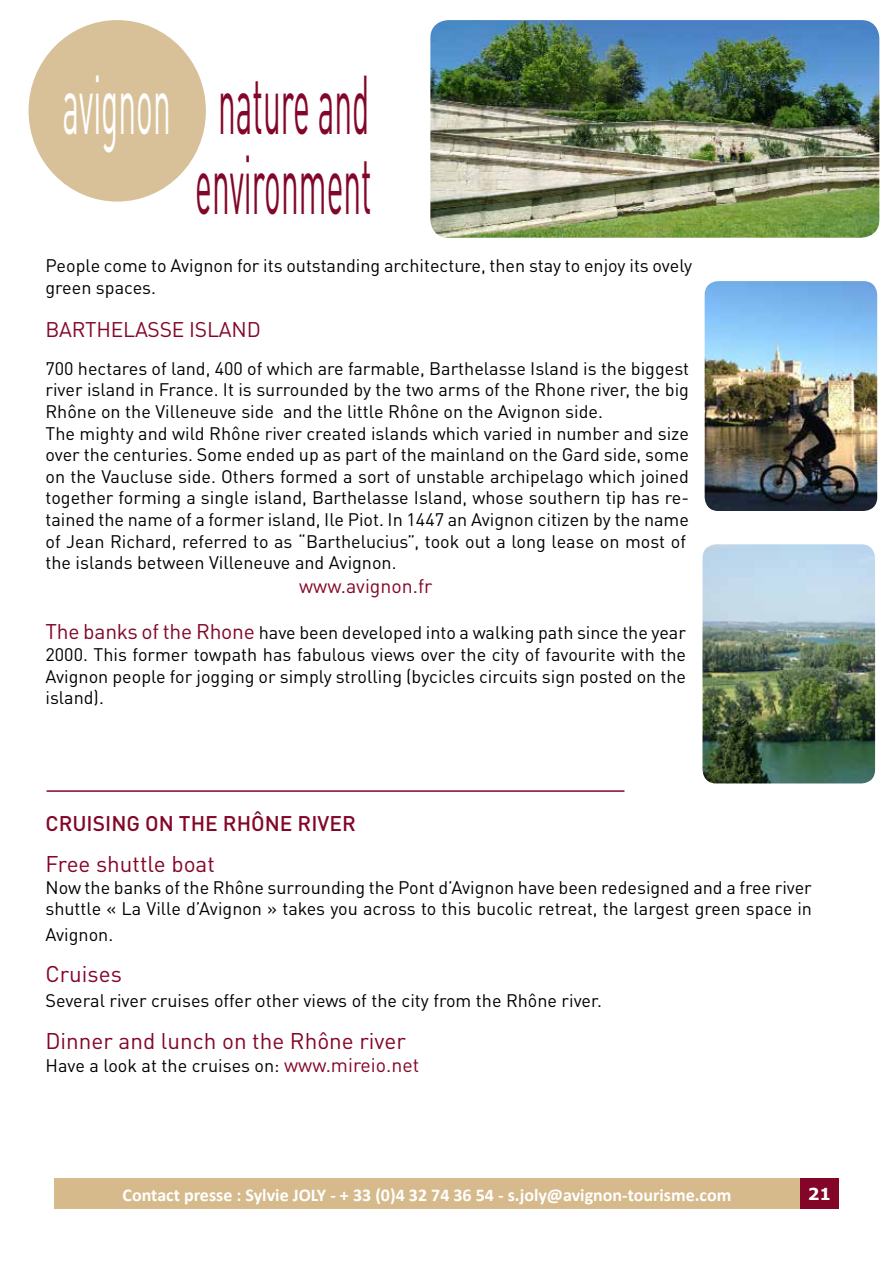
<style>
.page{position:relative;width:893px;height:1263px;background:#fff}
.page>*{position:absolute;margin:0;border:0;box-sizing:border-box;transform-origin:0 0}
.t1{font:82.05px/79.8px "DIN Pro";color:#830628;text-align:right;scale:.39 1}
.t2{font:22.5px "DIN Pro";color:#830628}
.t3{font:500 21px "DIN Pro";color:#830628}
.t4{font:21px "DIN Pro";letter-spacing:-.01em;color:#830628}
.t5{font:19.5px "DIN Pro";color:#830628}
.t6{font:18px/21.6px "DIN Pro";color:#000}
.t7{font:700 18px "Calibri";color:#fff}
.t8{font:700 16.5px "Verdana";color:#fff}
.s1{color:#fff}
.s2{font-size:21px;color:#830628}
.s3{font-size:19.5px;color:#830628}
</style>
<div class="page">
<div style="left:54px;top:1178px;width:746px;height:31px;background:#d6ba8c"></div>
<div style="left:800px;top:1178px;width:39px;height:31px;background:#830628"></div>
<div style="left:29px;top:20px;width:177px;height:182px;background:#d8c199;border-radius:50%"></div>
<img style="left:430px;top:20px;width:449px;height:218px">
<img style="left:705px;top:281px;width:172px;height:230px">
<img style="left:702px;top:544px;width:173px;height:239px">
<hr style="left:47px;top:790px;width:577px;height:2px;background:#830628">
<h1 class="t1" style="left:63px;top:57px;width:794px"><span class="s1">avignon</span> nature and environment</h1>
<p class="t6" style="left:45px;top:253px;width:648px">People come to Avignon for its outstanding architecture, then stay to enjoy its ovely green spaces.</p>
<p class="t4" style="left:45px;top:313px;width:217px">BARTHELASSE ISLAND</p>
<p class="t6" style="left:45px;top:356px;width:645px">700 hectares of land, 400 of which are farmable, Barthelasse Island is the biggest river island in France. It is surrounded by the two arms of the Rhone river, the big Rhône on the Villeneuve side and the little Rhône on the Avignon side.<br>The mighty and wild Rhône river created islands which varied in number and size over the centuries. Some ended up as part of the mainland on the Gard side, some on the Vaucluse side. Others formed a sort of unstable archipelago which joined together forming a single island, Barthelasse Island, whose southern tip has re&shy;tained the name of a former island, Ile Piot. In 1447 an Avignon citizen by the name of Jean Richard, referred to as “Barthelucius”, took out a long lease on most of the islands between Villeneuve and Avignon.</p>
<p class="t5" style="left:299px;top:570px;width:135px">www.avignon.fr</p>
<p class="t6" style="left:45px;top:620px;width:642px;text-align:justify"><span class="s2">The banks of the Rhone</span> have been developed into a walking path since the year 2000. This former towpath has fabulous views over the city of favourite with the Avignon people for jogging or simply strolling (bycicles circuits sign posted on the island).</p>
<p class="t3" style="left:45px;top:806px;width:312px">CRUISING ON THE RHÔNE RIVER</p>
<p class="t2" style="left:45px;top:846px;width:171px">Free shuttle boat</p>
<p class="t6" style="left:45px;top:875px;width:768px">Now the banks of the Rhône surrounding the Pont d’Avignon have been redesigned and a free river shuttle « La Ville d’Avignon » takes you across to this bucolic retreat, the largest green space in</p>
<p class="t6" style="left:45px;top:921px;width:69px">Avignon.</p>
<p class="t2" style="left:45px;top:956px;width:78px">Cruises</p>
<p class="t6" style="left:45px;top:988px;width:558px">Several river cruises offer other views of the city from the Rhône river.</p>
<p class="t2" style="left:45px;top:1023px;width:362px">Dinner and lunch on the Rhône river</p>
<p class="t6" style="left:45px;top:1053px;width:375px">Have a look at the cruises on: <span class="s3">www.mireio.net</span></p>
<p class="t7" style="left:123px;top:1183px;width:610px">Contact presse : Sylvie JOLY - + 33 (0)4 32 74 36 54 - s.joly@avignon-tourisme.com</p>
<p class="t8" style="left:808px;top:1183px;width:25px">21</p>
</div>
